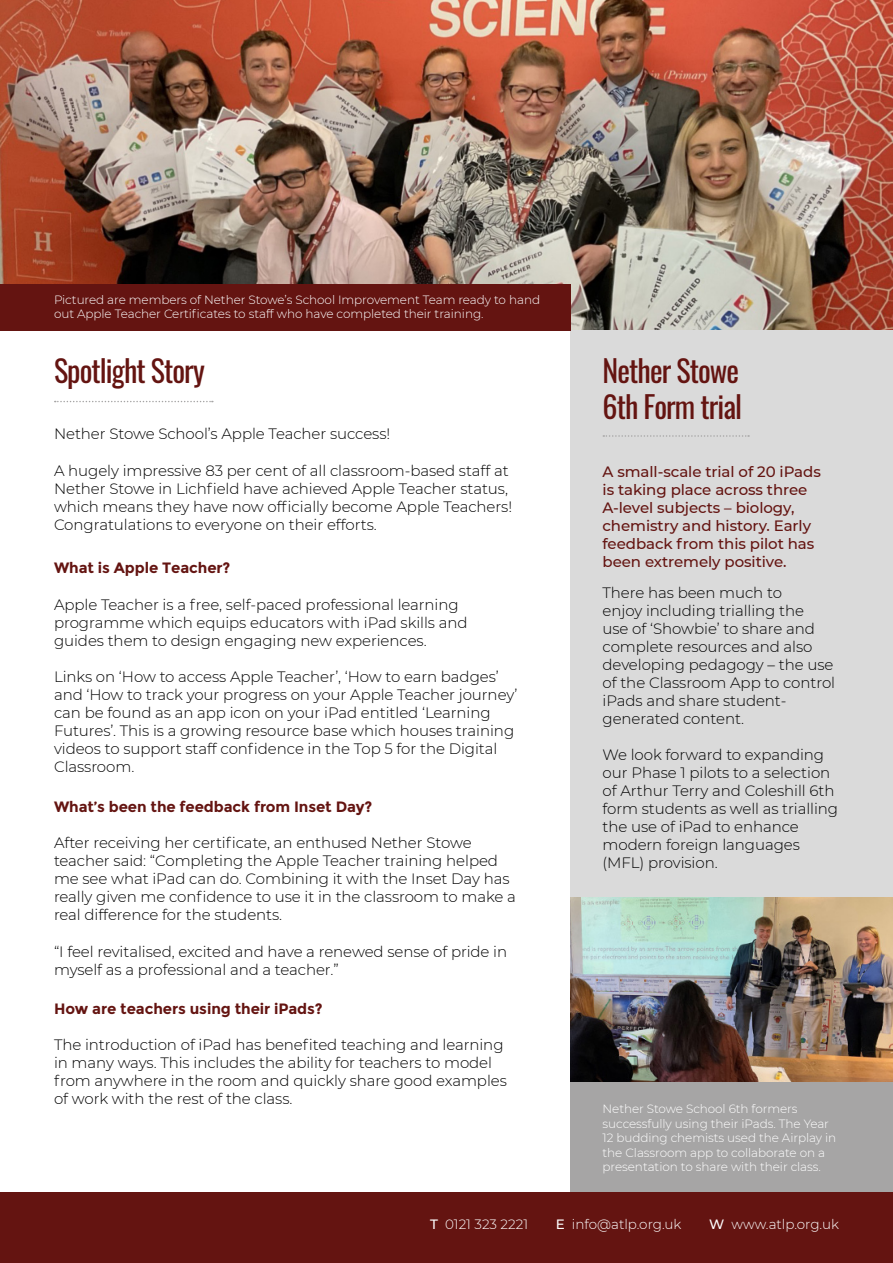
<style>
.page{position:relative;width:893px;height:1263px;background:#fff}
.page>*{position:absolute;margin:0;border:0;box-sizing:border-box;transform-origin:0 0}
.t1{font:30px/36px "Oswald";letter-spacing:-.03em;color:#641411}
.t2{font:300 15px/18px "Montserrat";letter-spacing:-.005em;color:#000}
.t3{font:500 15px/18px "Montserrat";letter-spacing:-.005em;color:#641411}
.t4{font:700 15px "Montserrat";letter-spacing:-.005em;color:#641411}
.t5{font:300 13.5px "Montserrat";color:#fff}
.t6{font:300 12px/14.4px "Montserrat";letter-spacing:-.005em;color:#fff}
.s1{font-weight:500}
</style>
<div class="page">
<div style="left:570px;top:284px;width:323px;height:979px;background:#dadada"></div>
<svg style="left:55px;top:401px;width:158px;height:1px"></svg>
<svg style="left:603px;top:435px;width:146px;height:2px"></svg>
<img style="left:0;top:0;width:893px;height:330px">
<img style="left:570px;top:897px;width:323px;height:185px">
<div style="left:570px;top:1082px;width:323px;height:112px;background:#a6a5a5"></div>
<div style="left:0;top:1193px;width:893px;height:70px;background:#641411"></div>
<div style="left:0;top:284px;width:570px;height:46px;background:#641411"></div>
<p class="t6" style="left:54px;top:292px;width:488px">Pictured are members of Nether Stowe’s School Improvement Team ready to hand out Apple Teacher Certificates to staff who have completed their training.</p>
<h1 class="t1" style="left:54px;top:350px;width:152px">Spotlight Story</h1>
<p class="t2" style="left:54px;top:424px;width:338px">Nether Stowe School’s Apple Teacher success!</p>
<p class="t2" style="left:54px;top:461px;width:460px">A hugely impressive 83 per cent of all classroom-based staff at Nether Stowe in Lichfield have achieved Apple Teacher status, which means they have now officially become Apple Teachers!<br>Congratulations to everyone on their efforts.</p>
<p class="t4" style="left:54px;top:559px;width:178px">What is Apple Teacher?</p>
<p class="t2" style="left:54px;top:595px;width:415px">Apple Teacher is a free, self-paced professional learning programme which equips educators with iPad skills and guides them to design engaging new experiences.</p>
<p class="t2" style="left:54px;top:667px;width:465px">Links on ‘How to access Apple Teacher’, ‘How to earn badges’ and ‘How to track your progress on your Apple Teacher journey’ can be found as an app icon on your iPad entitled ‘Learning Futures’. This is a growing resource base which houses training videos to support staff confidence in the Top 5 for the Digital Classroom.</p>
<p class="t4" style="left:54px;top:798px;width:320px">What’s been the feedback from Inset Day?</p>
<p class="t2" style="left:54px;top:833px;width:463px">After receiving her certificate, an enthused Nether Stowe teacher said: “Completing the Apple Teacher training helped me see what iPad can do. Combining it with the Inset Day has really given me confidence to use it in the classroom to make a real difference for the students.</p>
<p class="t2" style="left:54px;top:942px;width:455px">“I feel revitalised, excited and have a renewed sense of pride in myself as a professional and a teacher.”</p>
<p class="t4" style="left:54px;top:1000px;width:270px">How are teachers using their iPads?</p>
<p class="t2" style="left:54px;top:1036px;width:454px">The introduction of iPad has benefited teaching and learning in many ways. This includes the ability for teachers to model from anywhere in the room and quickly share good examples of work with the rest of the class.</p>
<h1 class="t1" style="left:603px;top:350px;width:141px">Nether Stowe<br>6th Form trial</h1>
<p class="t3" style="left:603px;top:462px;width:220px">A small-scale trial of 20 iPads is taking place across three<br>A-level subjects – biology, chemistry and history. Early feedback from this pilot has been extremely positive.</p>
<p class="t2" style="left:603px;top:583px;width:234px">There has been much to<br>enjoy including trialling the<br>use of ‘Showbie’ to share and complete resources and also developing pedagogy – the use of the Classroom App to control iPads and share student&shy;generated content.</p>
<p class="t2" style="left:603px;top:745px;width:237px">We look forward to expanding our Phase 1 pilots to a selection of Arthur Terry and Coleshill 6th form students as well as trialling the use of iPad to enhance modern foreign languages (MFL) provision.</p>
<p class="t6" style="left:603px;top:1101px;width:235px">Nether Stowe School 6th formers successfully using their iPads. The Year 12 budding chemists used the Airplay in the Classroom app to collaborate on a presentation to share with their class.</p>
<p class="t5" style="left:430px;top:1215px;width:99px"><span class="s1">T</span> 0121 323 2221</p>
<p class="t5" style="left:556px;top:1215px;width:127px"><span class="s1">E</span> info@atlp.org.uk</p>
<p class="t5" style="left:709px;top:1215px;width:131px"><span class="s1">W</span> www.atlp.org.uk</p>
</div>
